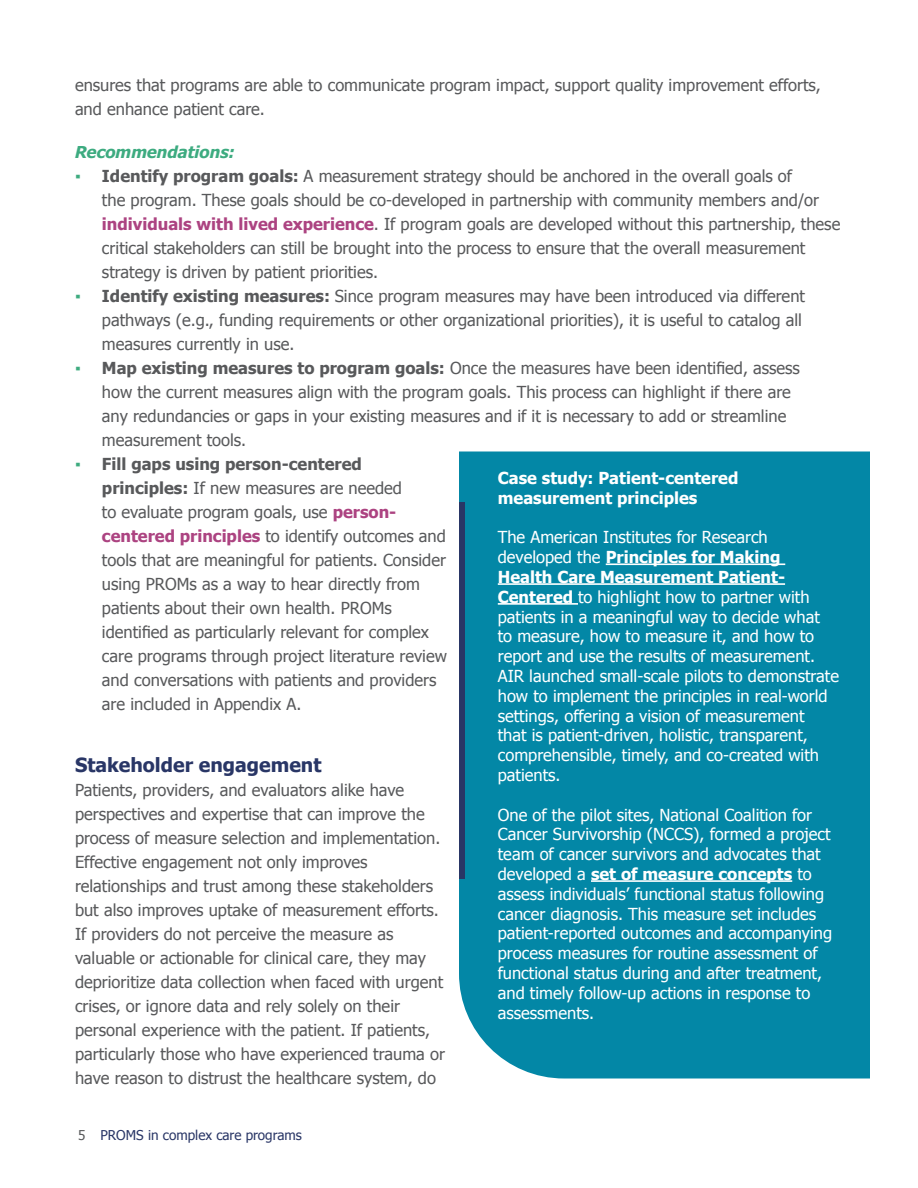
<style>
.page{position:relative;width:918px;height:1188px;background:#fff}
.page>*{position:absolute;margin:0;border:0;box-sizing:border-box;transform-origin:0 0}
.t1{font:700 19.5px "Tahoma";color:#293666}
.t2{font:16.5px/24px "Tahoma";color:#58595b}
.t3{font:16.5px/19.8px "Tahoma";color:#fff}
.t4{font:700 16.5px/19.8px "Tahoma";color:#fff}
.t5{font:italic 700 16.5px "Tahoma";color:#3dab80}
.t6{font:13.5px "Tahoma";color:#293666}
.s1{color:#3eab7f}
.s2{font-weight:700}
.s3{font-weight:700;color:#ac4381}
.s4{color:#58595b}
</style>
<div class="page">
<div style="left:459px;top:452px;width:411px;height:626px;background:#0387a6"></div>
<hr style="left:606px;top:563px;width:179px;height:2px;background:#fff">
<hr style="left:498px;top:583px;width:287px;height:2px;background:#fff">
<hr style="left:498px;top:603px;width:80px;height:2px;background:#fff">
<hr style="left:591px;top:880px;width:201px;height:2px;background:#fff">
<div style="left:459px;top:502px;width:6px;height:377px;background:#293666"></div>
<p class="t2" style="left:75px;top:72px;width:747px">ensures that programs are able to communicate program impact, support quality improvement efforts, and enhance patient care.</p>
<p class="t5" style="left:75px;top:141px;width:161px">Recommendations:</p>
<p class="t2" style="left:102px;top:163px;width:740px;text-indent:-27px"><span class="s1">▪</span> <span class="s2">Identify program goals:</span> A measurement strategy should be anchored in the overall goals of<br>the program. These goals should be co-developed in partnership with community members and/or <span class="s3">individuals with lived experience</span>. If program goals are developed without this partnership, these critical stakeholders can still be brought into the process to ensure that the overall measurement strategy is driven by patient priorities.</p>
<p class="t2" style="left:102px;top:283px;width:705px;text-indent:-27px"><span class="s1">▪</span> <span class="s2">Identify existing measures:</span> Since program measures may have been introduced via different pathways (e.g., funding requirements or other organizational priorities), it is useful to catalog all measures currently in use.</p>
<p class="t2" style="left:102px;top:355px;width:699px;text-indent:-27px"><span class="s1">▪</span> <span class="s2">Map existing measures to program goals:</span> Once the measures have been identified, assess how the current measures align with the program goals. This process can highlight if there are any redundancies or gaps in your existing measures and if it is necessary to add or streamline measurement tools.</p>
<p class="t2" style="left:102px;top:451px;width:346px;text-indent:-27px"><span class="s1">▪</span> <span class="s2">Fill gaps using person-centered principles:</span> If new measures are needed<br>to evaluate program goals, use <span class="s3">person&shy;centered principles</span> to identify outcomes and tools that are meaningful for patients. Consider using PROMs as a way to hear directly from patients about their own health. PROMs identified as particularly relevant for complex care programs through project literature review and conversations with patients and providers are included in Appendix A.</p>
<p class="t4" style="left:498px;top:467px;width:242px">Case study: Patient-centered measurement principles</p>
<p class="t3" style="left:498px;top:527px;width:343px">The American Institutes for Research developed the <span class="s2">Principles for Making Health Care Measurement Patient-Centered</span> to highlight how to partner with patients in a meaningful way to decide what<br>to measure, how to measure it, and how to report and use the results of measurement.<br>AIR launched small-scale pilots to demonstrate how to implement the principles in real-world settings, offering a vision of measurement<br>that is patient-driven, holistic, transparent, comprehensible, timely, and co-created with patients.</p>
<p class="t3" style="left:498px;top:804px;width:336px">One of the pilot sites, National Coalition for Cancer Survivorship (NCCS), formed a project team of cancer survivors and advocates that developed a <span class="s2">set of measure concepts</span> to assess individuals’ functional status following cancer diagnosis. This measure set includes patient-reported outcomes and accompanying process measures for routine assessment of functional status during and after treatment, and timely follow-up actions in response to assessments.</p>
<p class="t1" style="left:75px;top:751px;width:248px">Stakeholder engagement</p>
<p class="t2" style="left:75px;top:777px;width:371px">Patients, providers, and evaluators alike have perspectives and expertise that can improve the process of measure selection and implementation.<br>Effective engagement not only improves relationships and trust among these stakeholders but also improves uptake of measurement efforts.<br>If providers do not perceive the measure as valuable or actionable for clinical care, they may deprioritize data collection when faced with urgent crises, or ignore data and rely solely on their personal experience with the patient. If patients, particularly those who have experienced trauma or have reason to distrust the healthcare system, do</p>
<p class="t6" style="left:78px;top:1126px;width:225px"><span class="s4">5</span> PROMS in complex care programs</p>
</div>
